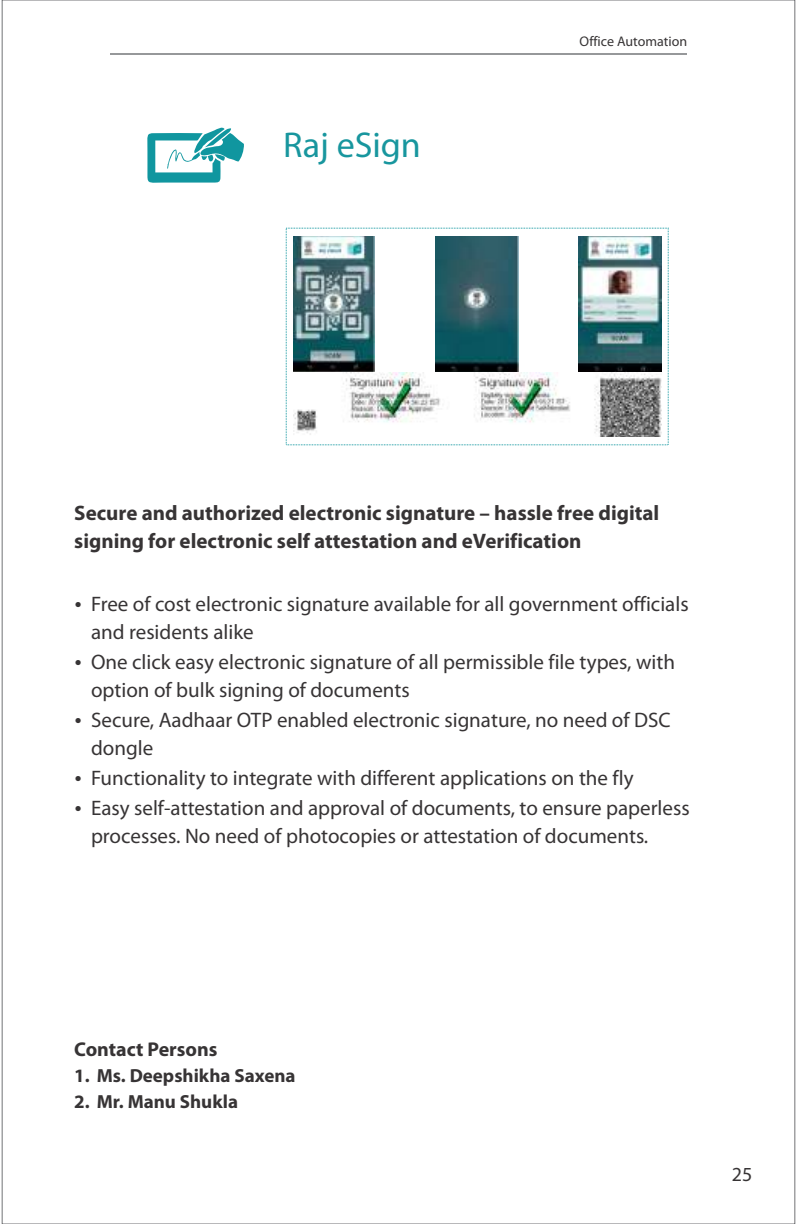
<style>
.page{position:relative;width:797px;height:1224px;background:#fff}
.page>*{position:absolute;margin:0;border:0;box-sizing:border-box;transform-origin:0 0}
.t1{font:36px "Myriad Pro";color:#18969e}
.t2{font:21px/27.8px "Myriad Pro";color:#373435}
.t3{font:700 21px/28.6px "Myriad Pro";color:#373435}
.t4{font:700 20px "Myriad Pro";color:#373435}
.t5{font:20px "Myriad Pro";color:#373435}
.t6{font:700 19px "Myriad Pro";color:#373435}
.t7{font:14px "Myriad Pro";color:#373435}
</style>
<div class="page">
<img style="left:293px;top:236px;width:81px;height:137px">
<img style="left:578px;top:236px;width:83px;height:137px">
<img style="left:435px;top:236px;width:83px;height:137px">
<img style="left:293px;top:373px;width:368px;height:64px">
<svg style="left:147px;top:127px;width:97px;height:56px"></svg>
<hr style="left:110px;top:53px;width:576px;height:2px;background:#96989a">
<h1 class="t1" style="left:283px;top:130px;width:139px">Raj eSign</h1>
<p class="t7" style="left:579px;top:36px;width:109px">Office Automation</p>
<p class="t3" style="left:74px;top:500px;width:586px">Secure and authorized electronic signature – hassle free digital signing for electronic self attestation and eVerification</p>
<p class="t2" style="left:91px;top:592px;width:599px">Free of cost electronic signature available for all government officials and residents alike</p>
<p class="t2" style="left:91px;top:650px;width:585px">One click easy electronic signature of all permissible file types, with option of bulk signing of documents</p>
<p class="t2" style="left:91px;top:708px;width:581px">Secure, Aadhaar OTP enabled electronic signature, no need of DSC dongle</p>
<p class="t2" style="left:91px;top:765px;width:600px;line-height:30.2px">Functionality to integrate with different applications on the fly<br>Easy self-attestation and approval of documents, to ensure paperless</p>
<p class="t2" style="left:91px;top:824px;width:558px">processes. No need of photocopies or attestation of documents.</p>
<p class="t4" style="left:74px;top:1041px;width:145px">Contact Persons</p>
<p class="t6" style="left:74px;top:1068px;width:223px">1. Ms. Deepshikha Saxena</p>
<p class="t6" style="left:74px;top:1094px;width:165px">2. Mr. Manu Shukla</p>
<p class="t5" style="left:731px;top:1166px;width:22px">25</p>
</div>
